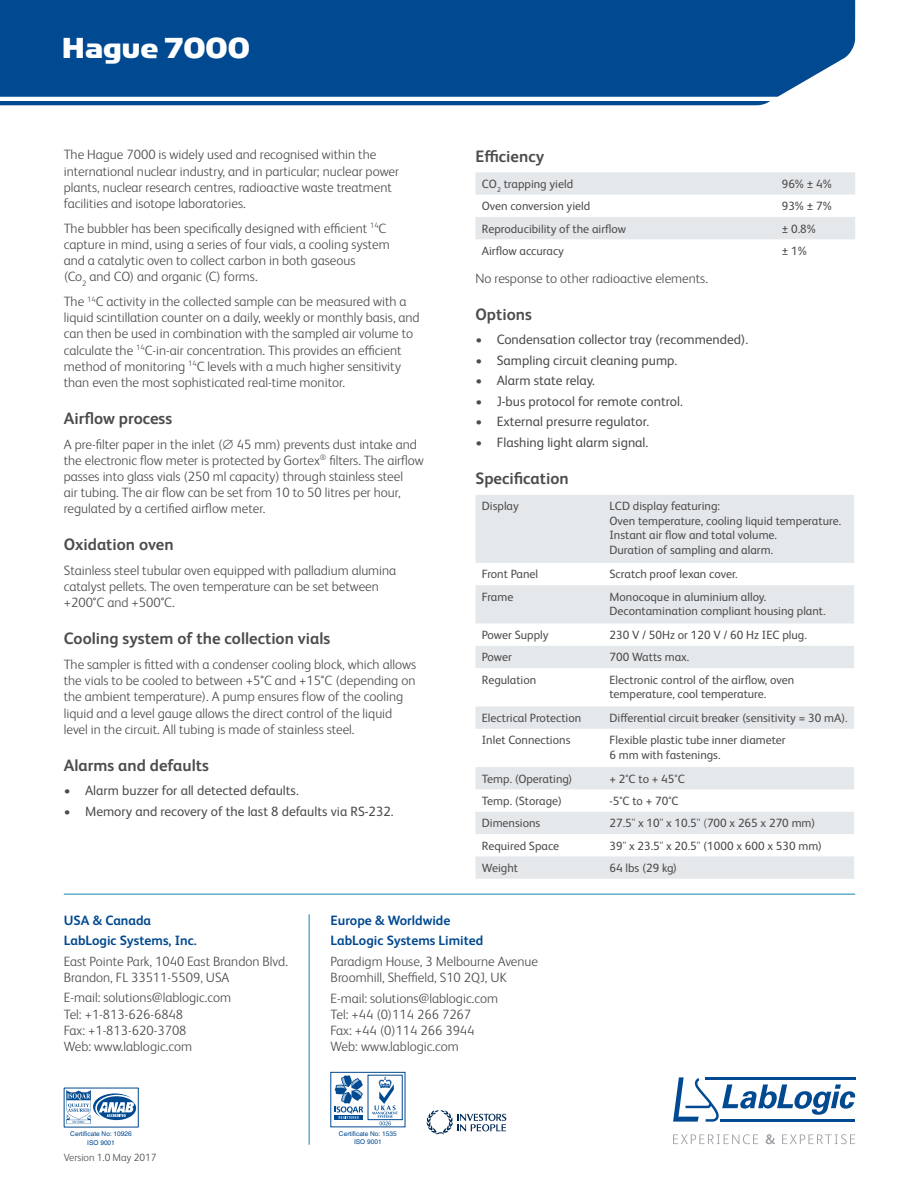
<style>
.page{position:relative;width:919px;height:1187px;background:#fff}
.page>*{position:absolute;margin:0;border:0;box-sizing:border-box;transform-origin:0 0}
.t1{font:33px "Simian Display Chimpanzee";color:#fff}
.t2{font:700 16.5px "FS Albert Pro";color:#4b4c4d}
.t3{font:300 13.5px/16.2px "FS Albert Pro";color:#4b4c4d}
.t4{font:13.5px "FS Albert Pro";color:#4b4c4d}
.t5{font:700 13.5px "FS Albert Pro";color:#014990}
.t6{font:12px/14.4px "FS Albert Pro";color:#4b4c4d}
.t7{font:300 10.5px "FS Albert Pro";color:#4b4c4d}
.t8{font:6.6px/8.4px "Helvetica";color:#014990;text-align:center}
.s1{font-weight:300}
</style>
<div class="page">
<svg style="left:0;top:0;width:855px;height:105px;background:#115497"></svg>
<hr style="left:308px;top:914px;width:2px;height:230px;background:#61adca">
<svg style="left:426px;top:1110px;width:80px;height:24px"></svg>
<svg style="left:334px;top:1118px;width:29px;height:1px"></svg>
<svg style="left:334px;top:1075px;width:29px;height:43px"></svg>
<svg style="left:372px;top:1076px;width:26px;height:49px"></svg>
<div style="left:97px;top:1096px;width:39px;height:23px;background:#014990;border-radius:50%"></div>
<svg style="left:66px;top:1090px;width:68px;height:33px"></svg>
<hr style="left:64px;top:893px;width:791px;height:1px;background:#61adca">
<svg style="left:673px;top:1134px;width:182px;height:10px"></svg>
<svg style="left:673px;top:1077px;width:182px;height:44px"></svg>
<hr style="left:705px;top:1077px;width:149px;height:2px;background:#014990">
<hr style="left:720px;top:1119px;width:134px;height:2px;background:#014990">
<svg style="left:475px;top:172px;width:380px;height:67px"></svg>
<svg style="left:475px;top:495px;width:379px;height:383px;fill:#e5e8eb"></svg>
<p class="t1" style="left:62px;top:30px;width:190px">Hague 7000</p>
<p class="t3" style="left:64px;top:146px;width:337px">The Hague 7000 is widely used and recognised within the international nuclear industry, and in particular; nuclear power plants, nuclear research centres, radioactive waste treatment facilities and isotope laboratories.</p>
<p class="t3" style="left:64px;top:219px;width:327px">The bubbler has been specifically designed with efficient <sup>14</sup>C capture in mind, using a series of four vials, a cooling system and a catalytic oven to collect carbon in both gaseous<br>(Co<sub>2</sub> and CO) and organic (C) forms.</p>
<p class="t3" style="left:64px;top:292px;width:357px">The <sup>14</sup>C activity in the collected sample can be measured with a liquid scintillation counter on a daily, weekly or monthly basis, and can then be used in combination with the sampled air volume to calculate the <sup>14</sup>C-in-air concentration. This provides an efficient method of monitoring <sup>14</sup>C levels with a much higher sensitivity than even the most sophisticated real-time monitor.</p>
<p class="t2" style="left:64px;top:406px;width:110px">Airflow process</p>
<p class="t3" style="left:64px;top:435px;width:361px">A pre-filter paper in the inlet (∅ 45 mm) prevents dust intake and the electronic flow meter is protected by Gortex<sup>®</sup> filters. The airflow passes into glass vials (250 ml capacity) through stainless steel<br>air tubing. The air flow can be set from 10 to 50 litres per hour, regulated by a certified airflow meter.</p>
<p class="t2" style="left:64px;top:533px;width:111px">Oxidation oven</p>
<p class="t3" style="left:64px;top:561px;width:334px">Stainless steel tubular oven equipped with palladium alumina catalyst pellets. The oven temperature can be set between +200°C and +500°C.</p>
<p class="t2" style="left:64px;top:627px;width:268px">Cooling system of the collection vials</p>
<p class="t3" style="left:64px;top:655px;width:354px">The sampler is fitted with a condenser cooling block, which allows the vials to be cooled to between +5°C and +15°C (depending on the ambient temperature). A pump ensures flow of the cooling liquid and a level gauge allows the direct control of the liquid level in the circuit. All tubing is made of stainless steel.</p>
<p class="t2" style="left:64px;top:753px;width:146px">Alarms and defaults</p>
<p class="t4" style="left:64px;top:781px;width:236px">• Alarm buzzer for all detected defaults.</p>
<p class="t4" style="left:64px;top:801px;width:331px">• Memory and recovery of the last 8 defaults via RS-232.</p>
<p class="t2" style="left:475px;top:144px;width:70px">Efficiency</p>
<p class="t6" style="left:482px;top:176px;width:93px">CO<sub>2</sub> trapping yield</p>
<p class="t6" style="left:781px;top:176px;width:52px">96% ± 4%</p>
<p class="t6" style="left:482px;top:198px;width:110px">Oven conversion yield</p>
<p class="t6" style="left:781px;top:198px;width:52px">93% ± 7%</p>
<p class="t6" style="left:482px;top:220px;width:146px">Reproducibility of the airflow</p>
<p class="t6" style="left:781px;top:220px;width:36px">± 0.8%</p>
<p class="t6" style="left:482px;top:243px;width:84px">Airflow accuracy</p>
<p class="t6" style="left:781px;top:243px;width:27px">± 1%</p>
<p class="t3" style="left:475px;top:269px;width:234px">No response to other radioactive elements.</p>
<p class="t2" style="left:475px;top:302px;width:58px">Options</p>
<p class="t4" style="left:475px;top:330px;width:274px">• Condensation collector tray (recommended).</p>
<p class="t4" style="left:475px;top:350px;width:203px">• Sampling circuit cleaning pump.</p>
<p class="t4" style="left:475px;top:371px;width:121px">• Alarm state relay.</p>
<p class="t4" style="left:475px;top:391px;width:209px">• J-bus protocol for remote control.</p>
<p class="t4" style="left:475px;top:412px;width:175px">• External presurre regulator.</p>
<p class="t4" style="left:475px;top:432px;width:174px">• Flashing light alarm signal.</p>
<p class="t2" style="left:475px;top:466px;width:95px">Specification</p>
<p class="t6" style="left:482px;top:498px;width:39px">Display</p>
<p class="t6" style="left:609px;top:498px;width:233px">LCD display featuring:<br>Oven temperature, cooling liquid temperature.<br>Instant air flow and total volume.<br>Duration of sampling and alarm.</p>
<p class="t6" style="left:482px;top:566px;width:58px">Front Panel</p>
<p class="t6" style="left:609px;top:566px;width:130px">Scratch proof lexan cover.</p>
<p class="t6" style="left:482px;top:588px;width:33px">Frame</p>
<p class="t6" style="left:609px;top:588px;width:217px">Monocoque in aluminium alloy.<br>Decontamination compliant housing plant.</p>
<p class="t6" style="left:482px;top:627px;width:68px">Power Supply</p>
<p class="t6" style="left:609px;top:627px;width:199px">230 V / 50Hz or 120 V / 60 Hz IEC plug.</p>
<p class="t6" style="left:482px;top:649px;width:32px">Power</p>
<p class="t6" style="left:609px;top:649px;width:81px">700 Watts max.</p>
<p class="t6" style="left:482px;top:671px;width:56px">Regulation</p>
<p class="t6" style="left:609px;top:671px;width:186px">Electronic control of the airflow, oven temperature, cool temperature.</p>
<p class="t6" style="left:482px;top:709px;width:101px">Electrical Protection</p>
<p class="t6" style="left:609px;top:709px;width:240px">Differential circuit breaker (sensitivity = 30 mA).</p>
<p class="t6" style="left:482px;top:732px;width:90px">Inlet Connections</p>
<p class="t6" style="left:609px;top:732px;width:178px">Flexible plastic tube inner diameter<br>6 mm with fastenings.</p>
<p class="t6" style="left:482px;top:770px;width:92px">Temp. (Operating)</p>
<p class="t6" style="left:609px;top:770px;width:77px">+ 2<span class="s1">°</span>C to + 45<span class="s1">°</span>C</p>
<p class="t6" style="left:482px;top:792px;width:82px">Temp. (Storage)</p>
<p class="t6" style="left:609px;top:792px;width:71px">-5<span class="s1">°</span>C to + 70<span class="s1">°</span>C</p>
<p class="t6" style="left:482px;top:815px;width:60px">Dimensions</p>
<p class="t6" style="left:609px;top:815px;width:207px">27.5<span class="s1">"</span> x 10<span class="s1">"</span> x 10.5<span class="s1">" (</span>700 x 265 x 270 mm)</p>
<p class="t6" style="left:482px;top:837px;width:79px">Required Space</p>
<p class="t6" style="left:609px;top:837px;width:214px">39<span class="s1">"</span> x 23.5<span class="s1">"</span> x 20.5<span class="s1">"</span> (1000 x 600 x 530 mm)</p>
<p class="t6" style="left:482px;top:859px;width:38px">Weight</p>
<p class="t6" style="left:609px;top:859px;width:69px">64 lbs (29 kg)</p>
<p class="t5" style="left:64px;top:910px;width:89px">USA &amp; Canada</p>
<p class="t5" style="left:64px;top:930px;width:134px">LabLogic Systems, Inc.</p>
<p class="t3" style="left:64px;top:951px;width:226px">East Pointe Park, 1040 East Brandon Blvd.<br>Brandon, FL 33511-5509, USA</p>
<p class="t3" style="left:64px;top:988px;width:169px">E-mail: solutions@lablogic.com<br>Tel: +1-813-626-6848</p>
<p class="t3" style="left:64px;top:1021px;width:130px">Fax: +1-813-620-3708<br>Web: www.lablogic.com</p>
<p class="t8" style="left:70px;top:1129px;width:63px">Certificate No: 10926<br>ISO 9001</p>
<p class="t7" style="left:64px;top:1150px;width:94px">Version 1.0 May 2017</p>
<p class="t5" style="left:330px;top:910px;width:121px">Europe &amp; Worldwide</p>
<p class="t5" style="left:330px;top:931px;width:154px">LabLogic Systems Limited</p>
<p class="t3" style="left:330px;top:952px;width:209px">Paradigm House, 3 Melbourne Avenue<br>Broomhill, Sheffield, S10 2QJ, UK</p>
<p class="t3" style="left:330px;top:988px;width:169px">E-mail: solutions@lablogic.com</p>
<p class="t3" style="left:330px;top:1005px;width:145px">Tel: +44 (0)114 266 7267<br>Fax: +44 (0)114 266 3944<br>Web: www.lablogic.com</p>
<p class="t8" style="left:339px;top:1129px;width:59px">Certificate No: 1535<br>ISO 9001</p>
</div>
